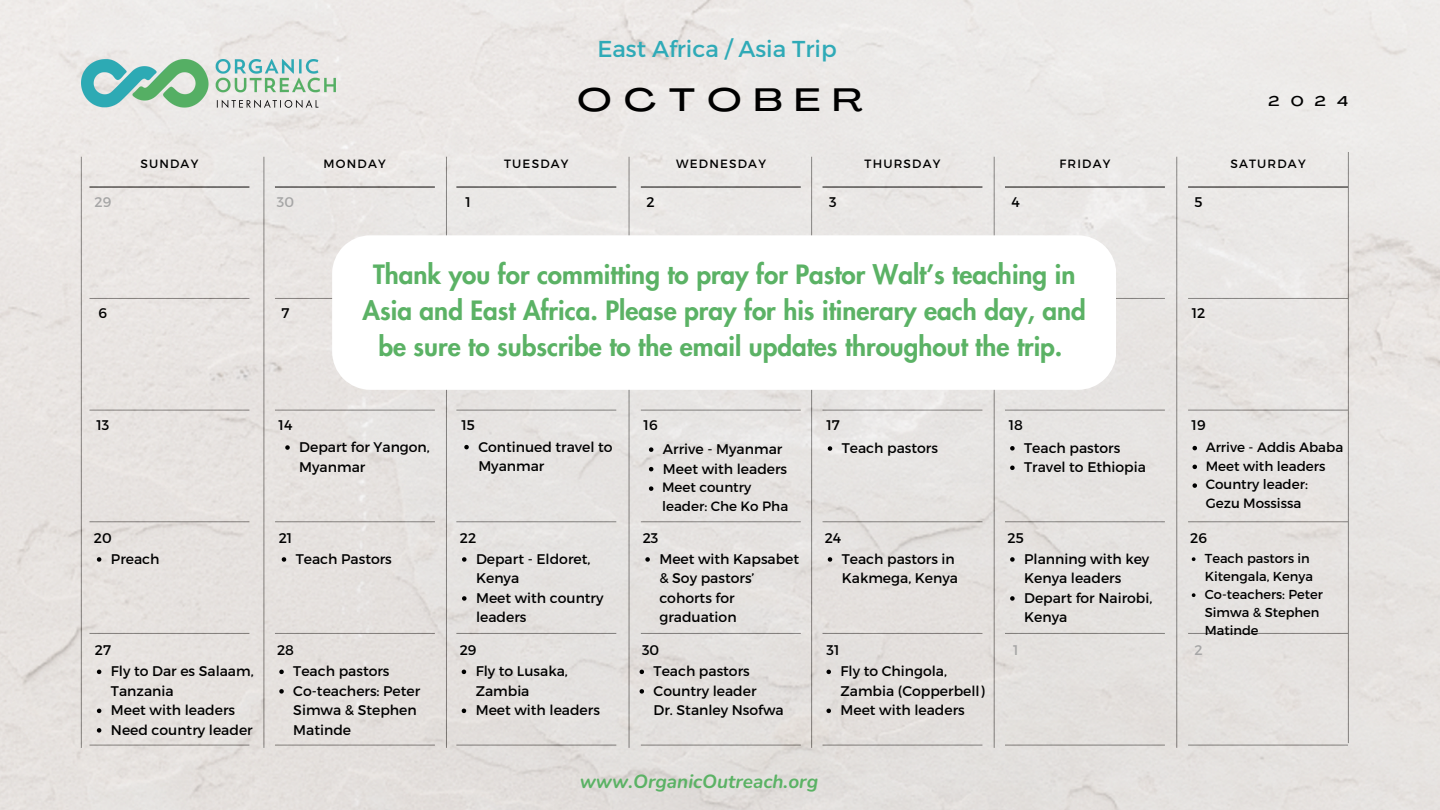
<style>
.page{position:relative;width:1440px;height:810px;background:#fff}
.page>*{position:absolute;margin:0;border:0;box-sizing:border-box;transform-origin:0 0}
.t1{font:500 32px "Agrandir Grand";letter-spacing:.4em;color:#000}
.t2{font:800 26px/36px "Futura LT Pro";color:#5bb265;text-align:center}
.t3{font:23px "Montserrat";color:#2faab7}
.t4{font:italic 700 19px "Nunito";color:#5bb265}
.t5{font:14px/19.5px "Montserrat";color:#000}
.t6{font:14px "Montserrat";color:#a6a6a6}
.t7{font:500 14px "Agrandir Grand";color:#000}
.t8{font:13.5px/18.8px "Montserrat";color:#000}
.t9{font:13px/18px "Montserrat";color:#000}
.t10{font:12px "Montserrat";letter-spacing:.1em;color:#000}
</style>
<div class="page">
<img style="left:0;top:0;width:1440px;height:810px">
<img style="left:81px;top:60px;width:255px;height:48px">
<svg style="left:332px;top:235px;width:784px;height:155px"></svg>
<svg style="left:285px;top:445px;width:5px;height:5px"></svg>
<svg style="left:649px;top:447px;width:4px;height:5px"></svg>
<svg style="left:649px;top:467px;width:4px;height:4px"></svg>
<svg style="left:649px;top:486px;width:4px;height:5px"></svg>
<svg style="left:828px;top:446px;width:4px;height:5px"></svg>
<svg style="left:1010px;top:446px;width:5px;height:5px"></svg>
<svg style="left:1010px;top:466px;width:5px;height:4px"></svg>
<svg style="left:1193px;top:446px;width:4px;height:4px"></svg>
<svg style="left:1193px;top:465px;width:4px;height:4px"></svg>
<svg style="left:1193px;top:483px;width:4px;height:5px"></svg>
<svg style="left:97px;top:557px;width:4px;height:5px"></svg>
<svg style="left:282px;top:557px;width:4px;height:5px"></svg>
<svg style="left:462px;top:557px;width:5px;height:5px"></svg>
<svg style="left:462px;top:596px;width:5px;height:5px"></svg>
<svg style="left:645px;top:557px;width:5px;height:5px"></svg>
<svg style="left:828px;top:557px;width:4px;height:5px"></svg>
<svg style="left:1010px;top:557px;width:5px;height:5px"></svg>
<svg style="left:1010px;top:596px;width:5px;height:5px"></svg>
<svg style="left:1192px;top:557px;width:4px;height:4px"></svg>
<svg style="left:1192px;top:593px;width:4px;height:4px"></svg>
<svg style="left:97px;top:670px;width:4px;height:4px"></svg>
<svg style="left:97px;top:709px;width:4px;height:4px"></svg>
<svg style="left:97px;top:728px;width:4px;height:5px"></svg>
<svg style="left:279px;top:670px;width:5px;height:4px"></svg>
<svg style="left:279px;top:689px;width:5px;height:5px"></svg>
<svg style="left:462px;top:670px;width:4px;height:4px"></svg>
<svg style="left:462px;top:709px;width:4px;height:4px"></svg>
<svg style="left:640px;top:670px;width:4px;height:4px"></svg>
<svg style="left:640px;top:689px;width:4px;height:5px"></svg>
<svg style="left:826px;top:670px;width:5px;height:4px"></svg>
<svg style="left:826px;top:709px;width:5px;height:4px"></svg>
<svg style="left:464px;top:445px;width:5px;height:4px"></svg>
<p class="t3" style="left:597px;top:34px;width:241px">East Africa / Asia Trip</p>
<p class="t1" style="left:577px;top:87px;width:287px">OCTOBER</p>
<p class="t7" style="left:1269px;top:96px;width:81px">2024</p>
<p class="t10" style="left:140px;top:155px;width:59px">SUNDAY</p>
<p class="t10" style="left:324px;top:155px;width:64px">MONDAY</p>
<p class="t10" style="left:504px;top:155px;width:66px">TUESDAY</p>
<p class="t10" style="left:676px;top:155px;width:91px">WEDNESDAY</p>
<p class="t10" style="left:865px;top:155px;width:77px">THURSDAY</p>
<p class="t10" style="left:1059px;top:155px;width:52px">FRIDAY</p>
<p class="t10" style="left:1230px;top:155px;width:77px">SATURDAY</p>
<p class="t6" style="left:95px;top:193px;width:18px">29</p>
<p class="t6" style="left:277px;top:193px;width:19px">30</p>
<p class="t5" style="left:465px;top:192px;width:7px">1</p>
<p class="t5" style="left:647px;top:192px;width:10px">2</p>
<p class="t5" style="left:829px;top:192px;width:9px">3</p>
<p class="t5" style="left:1012px;top:192px;width:10px">4</p>
<p class="t5" style="left:1195px;top:192px;width:10px">5</p>
<p class="t5" style="left:99px;top:302px;width:10px">6</p>
<p class="t5" style="left:282px;top:302px;width:9px">7</p>
<p class="t2" style="left:363px;top:258px;width:725px">Thank you for committing to pray for Pastor Walt’s teaching in<br>Asia and East Africa. Please pray for his itinerary each day, and be sure to subscribe to the email updates throughout the trip.</p>
<p class="t5" style="left:1192px;top:302px;width:15px">12</p>
<p class="t5" style="left:96px;top:415px;width:14px">13</p>
<p class="t5" style="left:279px;top:415px;width:15px">14</p>
<p class="t5" style="left:461px;top:415px;width:15px">15</p>
<p class="t5" style="left:644px;top:415px;width:16px">16</p>
<h3 class="t5" style="left:826px;top:415px;width:15px">17</h3>
<p class="t5" style="left:1009px;top:415px;width:16px">18</p>
<h2 class="t5" style="left:1192px;top:415px;width:16px">19</h2>
<p class="t5" style="left:299px;top:437px;width:132px">Depart for Yangon,<br>Myanmar</p>
<p class="t5" style="left:478px;top:436px;width:136px">Continued travel to<br>Myanmar</p>
<p class="t5" style="left:663px;top:439px;width:121px">Arrive - Myanmar</p>
<p class="t5" style="left:663px;top:458px;width:126px">Meet with leaders</p>
<p class="t8" style="left:662px;top:478px;width:128px">Meet country leader: Che Ko Pha</p>
<p class="t5" style="left:842px;top:438px;width:98px">Teach pastors</p>
<p class="t5" style="left:1024px;top:437px;width:98px">Teach pastors</p>
<p class="t5" style="left:1024px;top:457px;width:123px">Travel to Ethiopia</p>
<p class="t8" style="left:1206px;top:437px;width:139px">Arrive - Addis Ababa</p>
<p class="t8" style="left:1206px;top:456px;width:121px">Meet with leaders</p>
<p class="t8" style="left:1206px;top:474px;width:104px">Country leader:<br>Gezu Mossissa</p>
<p class="t5" style="left:94px;top:527px;width:19px">20</p>
<p class="t5" style="left:279px;top:527px;width:15px">21</p>
<p class="t5" style="left:460px;top:527px;width:18px">22</p>
<p class="t5" style="left:643px;top:527px;width:17px">23</p>
<h1 class="t5" style="left:825px;top:527px;width:18px">24</h1>
<p class="t5" style="left:1008px;top:527px;width:18px">25</p>
<p class="t5" style="left:1190px;top:527px;width:18px">26</p>
<p class="t5" style="left:111px;top:549px;width:50px">Preach</p>
<p class="t5" style="left:296px;top:549px;width:98px">Teach Pastors</p>
<p class="t5" style="left:476px;top:549px;width:116px">Depart - Eldoret,<br>Kenya</p>
<p class="t5" style="left:476px;top:588px;width:129px">Meet with country leaders</p>
<p class="t5" style="left:95px;top:640px;width:18px">27</p>
<p class="t5" style="left:111px;top:661px;width:144px">Fly to Dar es Salaam,<br>Tanzania</p>
<p class="t5" style="left:111px;top:700px;width:126px">Meet with leaders</p>
<p class="t5" style="left:111px;top:719px;width:143px">Need country leader</p>
<p class="t5" style="left:277px;top:640px;width:18px">28</p>
<p class="t5" style="left:293px;top:661px;width:98px">Teach pastors</p>
<p class="t5" style="left:293px;top:680px;width:128px">Co-teachers: Peter<br>Simwa &amp; Stephen<br>Matinde</p>
<p class="t5" style="left:460px;top:640px;width:18px">29</p>
<p class="t5" style="left:476px;top:661px;width:94px">Fly to Lusaka,<br>Zambia</p>
<p class="t5" style="left:476px;top:700px;width:126px">Meet with leaders</p>
<p class="t5" style="left:659px;top:549px;width:141px">Meet with Kapsabet &amp; Soy pastors’ cohorts for graduation</p>
<p class="t5" style="left:842px;top:549px;width:118px">Teach pastors in<br>Kakmega, Kenya</p>
<p class="t5" style="left:1024px;top:549px;width:127px">Planning with key<br>Kenya leaders</p>
<p class="t5" style="left:1024px;top:588px;width:130px">Depart for Nairobi,<br>Kenya</p>
<p class="t5" style="left:642px;top:640px;width:19px">30</p>
<p class="t5" style="left:654px;top:661px;width:98px">Teach pastors</p>
<p class="t5" style="left:654px;top:680px;width:132px">Country leader<br>Dr. Stanley Nsofwa</p>
<h5 class="t5" style="left:827px;top:640px;width:14px">31</h5>
<p class="t5" style="left:841px;top:661px;width:145px">Fly to Chingola,<br>Zambia (Copperbell)</p>
<p class="t5" style="left:841px;top:700px;width:126px">Meet with leaders</p>
<p class="t6" style="left:1013px;top:641px;width:7px">1</p>
<p class="t4" style="left:580px;top:769px;width:240px">www.OrganicOutreach.org</p>
<p class="t9" style="left:1205px;top:548px;width:110px">Teach pastors in<br>Kitengala, Kenya</p>
<p class="t9" style="left:1205px;top:584px;width:119px">Co-teachers: Peter<br>Simwa &amp; Stephen<br>Matinde</p>
<p class="t6" style="left:1195px;top:641px;width:10px">2</p>
</div>
